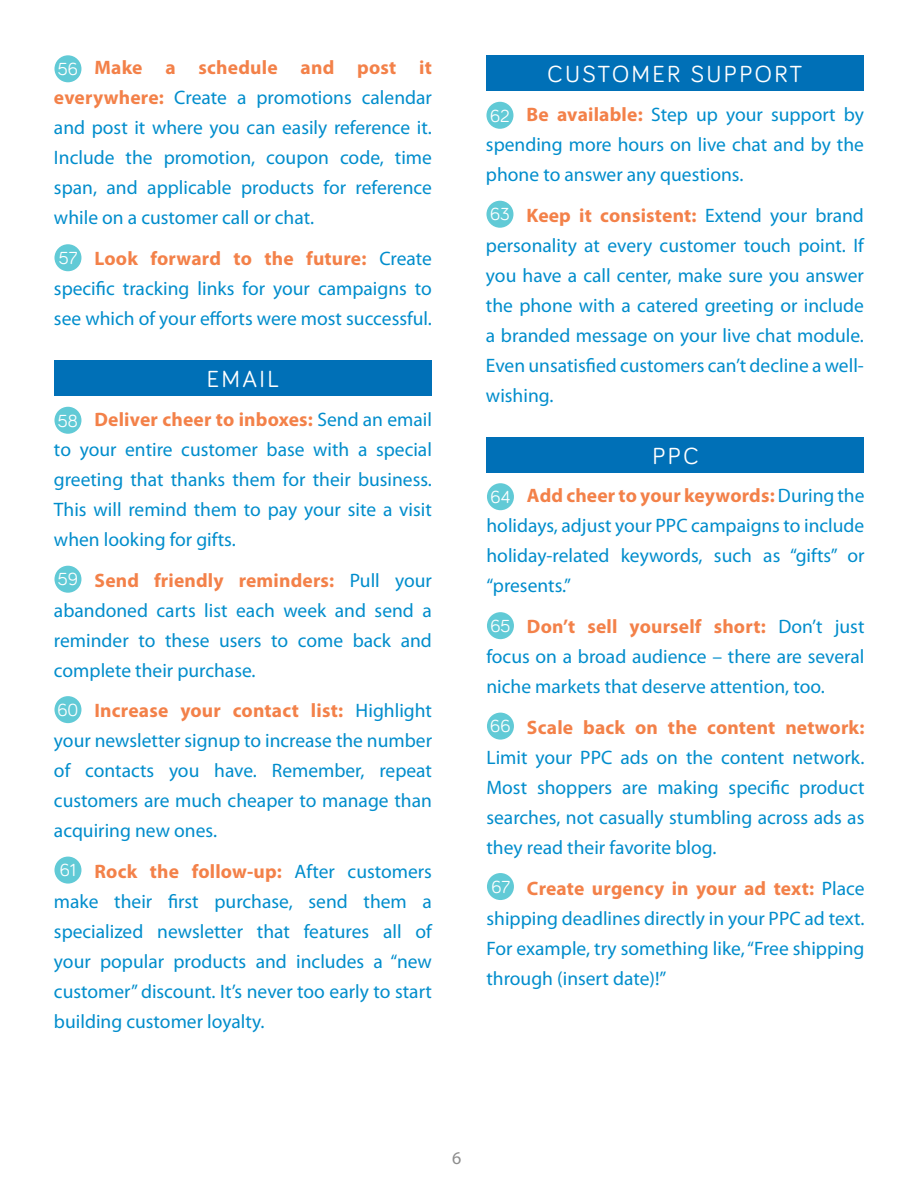
<style>
.page{position:relative;width:918px;height:1188px;background:#fff}
.page>*{position:absolute;margin:0;border:0;box-sizing:border-box;transform-origin:0 0}
.t1{font:24px "Bariol";letter-spacing:.1em;color:#fff}
.t2{font:19.5px/30px "Myriad Pro";color:#008dcc;text-align:justify}
.t3{font:700 19.5px "Myriad Pro";letter-spacing:.01em;color:#f38149}
.t4{font:18px "Bariol";color:#fff}
.t5{font:18px "Myriad Pro";color:#8c8c8c}
.s1{font-weight:700;color:#f38149}
</style>
<div class="page">
<div style="left:54px;top:55px;width:27px;height:27px;background:#61cad6;border-radius:50%"></div>
<div style="left:54px;top:244px;width:27px;height:27px;background:#61cad6;border-radius:50%"></div>
<div style="left:54px;top:360px;width:378px;height:36px;background:#0070b7"></div>
<div style="left:54px;top:407px;width:27px;height:27px;background:#61cad6;border-radius:50%"></div>
<div style="left:54px;top:566px;width:27px;height:27px;background:#61cad6;border-radius:50%"></div>
<div style="left:54px;top:696px;width:27px;height:27px;background:#61cad6;border-radius:50%"></div>
<div style="left:54px;top:857px;width:27px;height:27px;background:#61cad6;border-radius:50%"></div>
<div style="left:486px;top:55px;width:378px;height:36px;background:#0070b7"></div>
<div style="left:486px;top:102px;width:27px;height:27px;background:#61cad6;border-radius:50%"></div>
<div style="left:486px;top:201px;width:27px;height:27px;background:#61cad6;border-radius:50%"></div>
<div style="left:486px;top:437px;width:378px;height:36px;background:#0070b7"></div>
<div style="left:487px;top:483px;width:27px;height:27px;background:#61cad6;border-radius:50%"></div>
<div style="left:487px;top:612px;width:27px;height:27px;background:#61cad6;border-radius:50%"></div>
<div style="left:487px;top:713px;width:27px;height:27px;background:#61cad6;border-radius:50%"></div>
<div style="left:487px;top:873px;width:27px;height:27px;background:#61cad6;border-radius:50%"></div>
<p class="t2" style="left:54px;top:53px;width:380px;text-indent:41px"><span class="s1">Make a schedule and post it everywhere:</span> Create a promotions calendar and post it where you can easily reference it.<br>Include the promotion, coupon code, time span, and applicable products for reference while on a customer call or chat.</p>
<p class="t2" style="left:54px;top:243px;width:380px;text-indent:41px"><span class="s1">Look forward to the future:</span> Create specific tracking links for your campaigns to see which of your efforts were most successful.</p>
<p class="t4" style="left:58px;top:57px;width:22px">56</p>
<p class="t4" style="left:59px;top:246px;width:20px">57</p>
<p class="t1" style="left:207px;top:363px;width:74px">EMAIL</p>
<p class="t2" style="left:54px;top:404px;width:379px;text-indent:41px"><span class="s1">Deliver cheer to inboxes:</span> Send an email to your entire customer base with a special greeting that thanks them for their business.<br>This will remind them to pay your site a visit when looking for gifts.</p>
<p class="t2" style="left:54px;top:565px;width:380px;text-indent:41px"><span class="s1">Send friendly reminders:</span> Pull your abandoned carts list each week and send a reminder to these users to come back and complete their purchase.</p>
<p class="t2" style="left:54px;top:696px;width:380px;text-indent:41px"><span class="s1">Increase your contact list:</span> Highlight your newsletter signup to increase the number of contacts you have. Remember, repeat customers are much cheaper to manage than acquiring new ones.</p>
<p class="t2" style="left:54px;top:856px;width:380px;text-indent:41px"><span class="s1">Rock the follow-up:</span> After customers make their first purchase, send them a specialized newsletter that features all of your popular products and includes a “new customer” discount. It’s never too early to start building customer loyalty.</p>
<p class="t4" style="left:58px;top:408px;width:21px">58</p>
<p class="t4" style="left:58px;top:567px;width:22px">59</p>
<p class="t4" style="left:57px;top:698px;width:23px">60</p>
<p class="t4" style="left:60px;top:858px;width:18px">61</p>
<p class="t1" style="left:548px;top:58px;width:256px">CUSTOMER SUPPORT</p>
<p class="t2" style="left:486px;top:99px;width:380px;text-indent:41px"><span class="s1">Be available:</span> Step up your support by spending more hours on live chat and by the phone to answer any questions.</p>
<p class="t2" style="left:486px;top:200px;width:380px;text-indent:41px"><span class="s1">Keep it consistent:</span> Extend your brand personality at every customer touch point. If you have a call center, make sure you answer the phone with a catered greeting or include a branded message on your live chat module.<br>Even unsatisfied customers can’t decline a well&shy;wishing.</p>
<p class="t4" style="left:490px;top:103px;width:21px">62</p>
<p class="t4" style="left:490px;top:202px;width:21px">63</p>
<p class="t1" style="left:652px;top:439px;width:48px">PPC</p>
<p class="t2" style="left:486px;top:481px;width:380px;text-indent:41px"><span class="s1">Add cheer to your keywords:</span> During the holidays, adjust your PPC campaigns to include holiday-related keywords, such as “gifts” or “presents.”</p>
<p class="t2" style="left:486px;top:611px;width:380px;text-indent:41px"><span class="s1">Don’t sell yourself short:</span> Don’t just focus on a broad audience – there are several niche markets that deserve attention, too.</p>
<p class="t3" style="left:527px;top:715px;width:339px">Scale back on the content network:</p>
<p class="t2" style="left:486px;top:742px;width:379px">Limit your PPC ads on the content network.<br>Most shoppers are making specific product searches, not casually stumbling across ads as they read their favorite blog.</p>
<p class="t2" style="left:486px;top:873px;width:380px;text-indent:41px"><span class="s1">Create urgency in your ad text:</span> Place shipping deadlines directly in your PPC ad text.<br>For example, try something like, “Free shipping through (insert date)!”</p>
<p class="t4" style="left:491px;top:485px;width:21px">64</p>
<p class="t4" style="left:490px;top:614px;width:22px">65</p>
<p class="t4" style="left:490px;top:714px;width:22px">66</p>
<p class="t4" style="left:491px;top:875px;width:20px">67</p>
<p class="t5" style="left:452px;top:1147px;width:11px">6</p>
</div>
